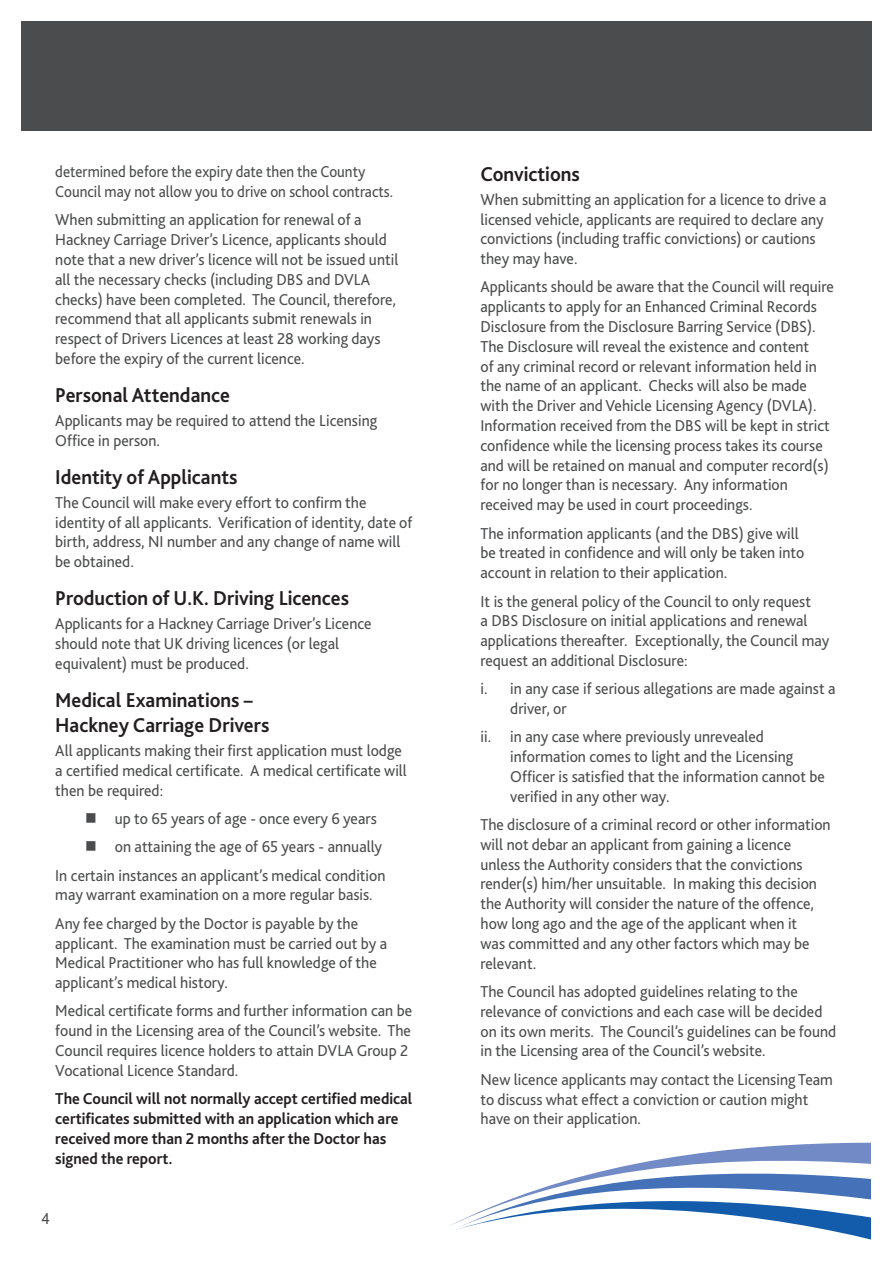
<style>
.page{position:relative;width:893px;height:1263px;background:#fff}
.page>*{position:absolute;margin:0;border:0;box-sizing:border-box;transform-origin:0 0}
.Sub_Heading{font:700 21px/25.2px "Bliss";color:#231f20;scale:.95 1}
.Body_Text{font:16.5px/19.8px "Bliss";color:#4b4c4d;scale:.95 1}
.Indent{font:16.5px/19.8px "Bliss";color:#4b4c4d;scale:.95 1}
.Table_Heading{font:700 16.5px/19.8px "Bliss";color:#231f20;scale:.95 1}
.Body_Text-2{font:16.5px/19.8px "Bliss";color:#4b4c4d;scale:.91 1}
</style>
<div class="page">
<svg style="left:662px;top:1142px;width:209px;height:17px;fill:#728ac5"></svg>
<svg style="left:455px;top:1159px;width:416px;height:81px"></svg>
<div style="left:21px;top:21px;width:851px;height:110px;background:#4b4c4d"></div>
<p class="Body_Text-2" style="left:55px;top:162px;width:373px">determined before the expiry date then the County<br>Council may not allow you to drive on school contracts.</p>
<p class="Body_Text" style="left:55px;top:210px;width:363px">When submitting an application for renewal of a Hackney Carriage Driver’s Licence, applicants should note that a new driver’s licence will not be issued until all the necessary checks (including DBS and DVLA checks) have been completed. The Council, therefore, recommend that all applicants submit renewals in respect of Drivers Licences at least 28 working days before the expiry of the current licence.</p>
<p class="Sub_Heading" style="left:55px;top:382px;width:185px">Personal Attendance</p>
<p class="Body_Text" style="left:55px;top:411px;width:340px">Applicants may be required to attend the Licensing<br>Office in person.</p>
<p class="Sub_Heading" style="left:55px;top:464px;width:193px">Identity of Applicants</p>
<p class="Body_Text" style="left:55px;top:492px;width:377px">The Council will make every effort to confirm the identity of all applicants. Verification of identity, date of birth, address, NI number and any change of name will be obtained.</p>
<p class="Sub_Heading" style="left:55px;top:586px;width:311px">Production of U.K. Driving Licences</p>
<p class="Body_Text" style="left:55px;top:614px;width:335px">Applicants for a Hackney Carriage Driver’s Licence should note that UK driving licences (or legal equivalent) must be produced.</p>
<p class="Sub_Heading" style="left:55px;top:687px;width:227px">Medical Examinations –<br>Hackney Carriage Drivers</p>
<p class="Body_Text" style="left:55px;top:741px;width:372px">All applicants making their first application must lodge a certified medical certificate. A medical certificate will then be required:</p>
<p class="Body_Text" style="left:115px;top:808px;width:277px">up to 65 years of age - once every 6 years</p>
<p class="Body_Text" style="left:115px;top:837px;width:283px">on attaining the age of 65 years - annually</p>
<p class="Body_Text" style="left:55px;top:865px;width:349px">In certain instances an applicant’s medical condition may warrant examination on a more regular basis.</p>
<p class="Body_Text" style="left:55px;top:913px;width:351px">Any fee charged by the Doctor is payable by the applicant. The examination must be carried out by a Medical Practitioner who has full knowledge of the applicant’s medical history.</p>
<p class="Body_Text" style="left:55px;top:1001px;width:377px">Medical certificate forms and further information can be found in the Licensing area of the Council’s website. The Council requires licence holders to attain DVLA Group 2<br>Vocational Licence Standard.</p>
<p class="Table_Heading" style="left:55px;top:1089px;width:377px">The Council will not normally accept certified medical certificates submitted with an application which are received more than 2 months after the Doctor has signed the report.</p>
<p class="Body_Text" style="left:41px;top:1208px;width:11px">4</p>
<p class="Sub_Heading" style="left:480px;top:161px;width:106px">Convictions</p>
<p class="Body_Text" style="left:480px;top:189px;width:366px">When submitting an application for a licence to drive a licensed vehicle, applicants are required to declare any convictions (including traffic convictions) or cautions they may have.</p>
<p class="Body_Text" style="left:480px;top:277px;width:373px">Applicants should be aware that the Council will require applicants to apply for an Enhanced Criminal Records Disclosure from the Disclosure Barring Service (DBS).<br>The Disclosure will reveal the existence and content<br>of any criminal record or relevant information held in the name of an applicant. Checks will also be made with the Driver and Vehicle Licensing Agency (DVLA).<br>Information received from the DBS will be kept in strict confidence while the licensing process takes its course and will be retained on manual and computer record(s) for no longer than is necessary. Any information received may be used in court proceedings.</p>
<p class="Body_Text" style="left:480px;top:523px;width:342px">The information applicants (and the DBS) give will be treated in confidence and will only be taken into account in relation to their application.</p>
<p class="Body_Text" style="left:480px;top:591px;width:369px">It is the general policy of the Council to only request<br>a DBS Disclosure on initial applications and renewal applications thereafter. Exceptionally, the Council may request an additional Disclosure:</p>
<p class="Indent" style="left:510px;top:679px;width:344px;text-indent:-30px">i. in any case if serious allegations are made against a driver, or</p>
<p class="Indent" style="left:510px;top:727px;width:333px;text-indent:-30px">ii. in any case where previously unrevealed information comes to light and the Licensing Officer is satisfied that the information cannot be verified in any other way.</p>
<p class="Body_Text" style="left:480px;top:815px;width:370px">The disclosure of a criminal record or other information will not debar an applicant from gaining a licence unless the Authority considers that the convictions render(s) him/her unsuitable. In making this decision the Authority will consider the nature of the offence, how long ago and the age of the applicant when it<br>was committed and any other factors which may be relevant.</p>
<p class="Body_Text" style="left:480px;top:981px;width:376px">The Council has adopted guidelines relating to the relevance of convictions and each case will be decided on its own merits. The Council’s guidelines can be found in the Licensing area of the Council’s website.</p>
<p class="Body_Text" style="left:480px;top:1069px;width:372px">New licence applicants may contact the Licensing Team to discuss what effect a conviction or caution might have on their application.</p>
</div>
